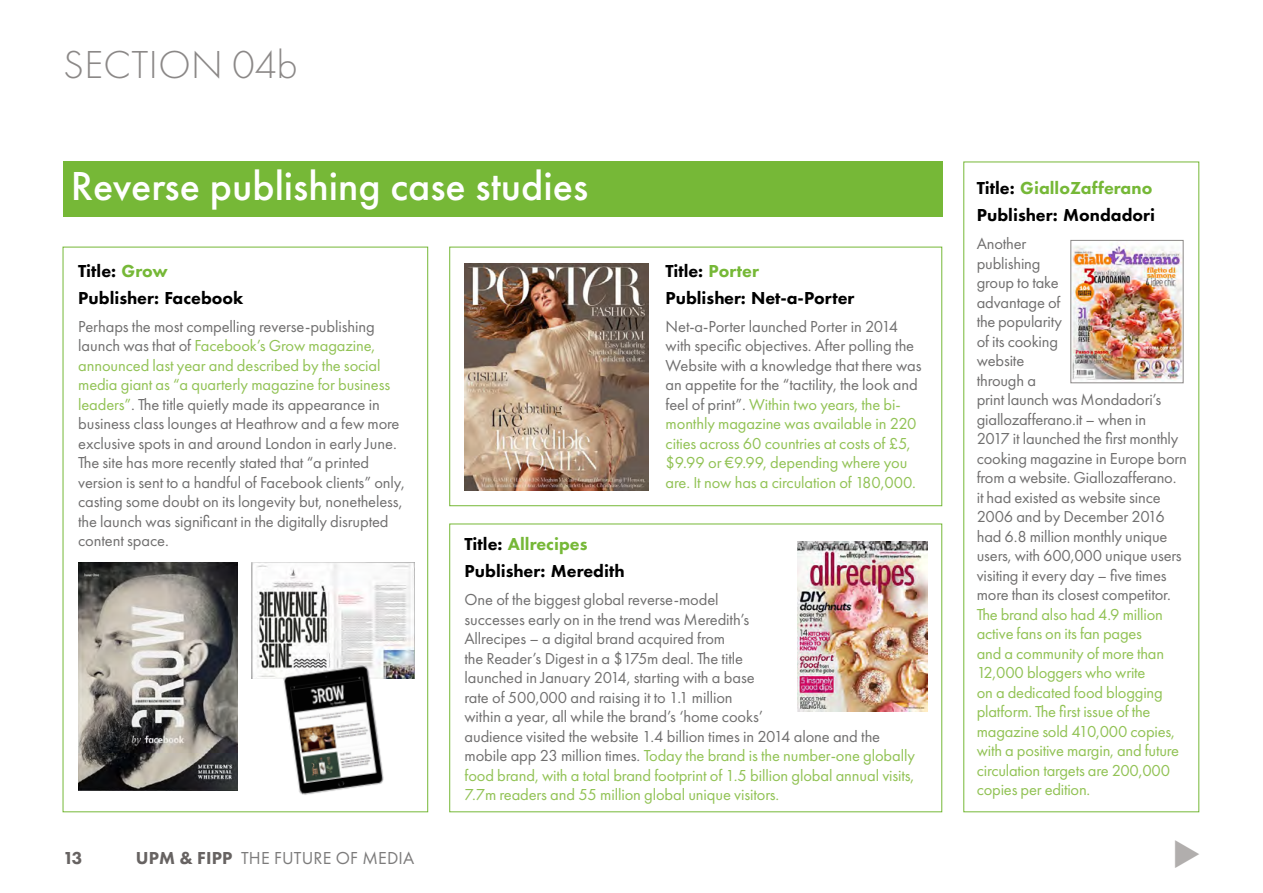
<style>
.page{position:relative;width:1263px;height:893px;background:#fff}
.page>*{position:absolute;margin:0;border:0;box-sizing:border-box;transform-origin:0 0}
.t1{font:600 45px "Proxima Nova";color:#b1aead}
.t2{font:500 42px "Futura PT";color:#fff}
.t3{font:300 40.5px "Futura PT";letter-spacing:.01em;color:#8b8887}
.t4{font:800 18px/27px "Futura PT";color:#000}
.t5{font:18px "Futura PT";letter-spacing:.01em;color:#7c7b7b}
.t6{font:800 18px "Futura PT";color:#676362}
.t7{font:16.5px/19.5px "Futura PT";letter-spacing:-.005em;color:#706f6f}
.t8{font:16.5px/19.5px "Futura PT";letter-spacing:-.01em;color:#91c254}
.s1{color:#76b837}
.s2{color:#91c254}
.s3{font-weight:800;color:#676362}
</style>
<div class="page">
<div style="left:449px;top:524px;width:493px;height:288px;border:1px solid #76b837"></div>
<div style="left:449px;top:247px;width:493px;height:259px;border:1px solid #76b837"></div>
<div style="left:63px;top:162px;width:879px;height:55px;background:#76b837"></div>
<img style="left:798px;top:541px;width:129px;height:171px">
<img style="left:1073px;top:244px;width:108px;height:136px">
<div style="left:1071px;top:240px;width:112px;height:143px;border:1px solid #8b8887"></div>
<img style="left:464px;top:263px;width:185px;height:227px">
<img style="left:78px;top:562px;width:160px;height:229px">
<img style="left:252px;top:562px;width:163px;height:117px">
<img style="left:273px;top:659px;width:124px;height:136px">
<h3 class="t3" style="left:63px;top:41px;width:236px">SECTION 04b</h3>
<h2 class="t2" style="left:71px;top:161px;width:519px">Reverse publishing case studies</h2>
<p class="t4" style="left:78px;top:257px;width:167px">Title: <span class="s1">Grow<br></span>Publisher: Facebook</p>
<p class="t7" style="left:78px;top:316px;width:328px">Perhaps the most compelling reverse-publishing launch was that of <span class="s2">Facebook’s Grow magazine, announced last year and described by the social media giant as “a quarterly magazine for business leaders”</span>. The title quietly made its appearance in business class lounges at Heathrow and a few more exclusive spots in and around London in early June.<br>The site has more recently stated that “a printed version is sent to a handful of Facebook clients” only, casting some doubt on its longevity but, nonetheless, the launch was significant in the digitally disrupted content space.</p>
<p class="t4" style="left:666px;top:257px;width:190px">Title: <span class="s1">Porter<br></span>Publisher: Net-a-Porter</p>
<p class="t7" style="left:666px;top:316px;width:258px">Net-a-Porter launched Porter in 2014 with specific objectives. After polling the Website with a knowledge that there was an appetite for the “tactility, the look and feel of print”. <span class="s2">Within two years, the bi&shy;monthly magazine was available in 220 cities across 60 countries at costs of £5, $9.99 or €9.99, depending where you are. It now has a circulation of 180,000.</span></p>
<p class="t4" style="left:464px;top:530px;width:162px">Title: <span class="s1">Allrecipes<br></span>Publisher: Meredith</p>
<p class="t7" style="left:464px;top:590px;width:452px">One of the biggest global reverse-model<br>successes early on in the trend was Meredith’s<br>Allrecipes – a digital brand acquired from<br>the Reader’s Digest in a $175m deal. The title<br>launched in January 2014, starting with a base<br>rate of 500,000 and raising it to 1.1 million<br>within a year, all while the brand’s ‘home cooks’<br>audience visited the website 1.4 billion times in 2014 alone and the mobile app 23 million times. <span class="s2">Today the brand is the number-one globally food brand, with a total brand footprint of 1.5 billion global annual visits, 7.7m readers and 55 million global unique visitors.</span></p>
<p class="t4" style="left:977px;top:175px;width:180px">Title: <span class="s1">GialloZafferano<br></span>Publisher: Mondadori</p>
<p class="t7" style="left:977px;top:234px;width:212px">Another<br>publishing<br>group to take<br>advantage of<br>the popularity<br>of its cooking<br>website<br>through a<br>print launch was Mondadori’s giallozafferano.it – when in<br>2017 it launched the first monthly cooking magazine in Europe born from a website. Giallozafferano. it had existed as website since<br>2006 and by December 2016 had 6.8 million monthly unique users, with 600,000 unique users visiting it every day – five times more than its closest competitor.</p>
<p class="t8" style="left:977px;top:605px;width:204px">The brand also had 4.9 million active fans on its fan pages<br>and a community of more than<br>12,000 bloggers who write<br>on a dedicated food blogging platform. The first issue of the magazine sold 410,000 copies, with a positive margin, and future circulation targets are 200,000 copies per edition.</p>
<p class="t6" style="left:63px;top:846px;width:21px">13</p>
<p class="t5" style="left:136px;top:848px;width:280px"><span class="s3">UPM &amp; FIPP</span> THE FUTURE OF MEDIA</p>
<h1 class="t1" style="left:1173px;top:826px;width:28px">⊲</h1>
</div>
